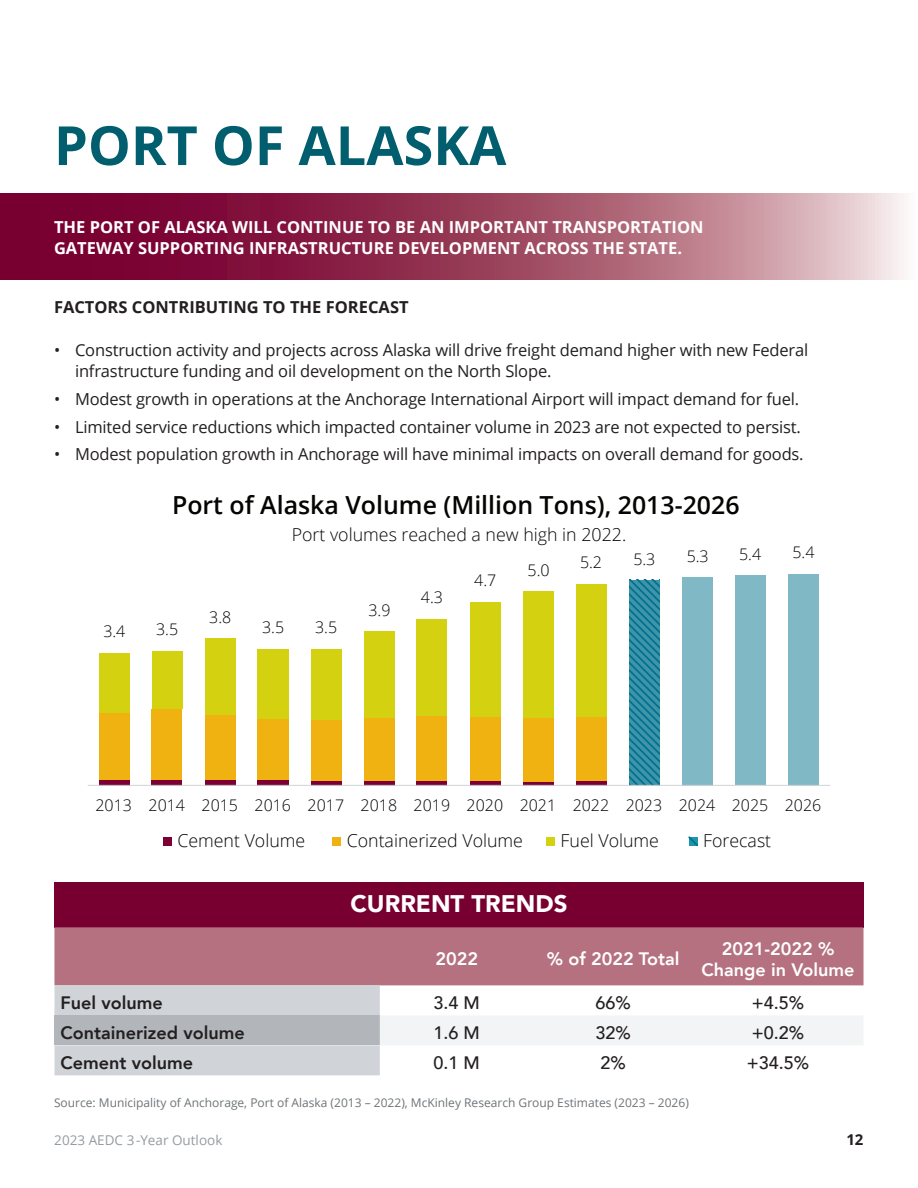
<style>
.page{position:relative;width:918px;height:1188px;background:#fff}
.page>*{position:absolute;margin:0;border:0;box-sizing:border-box;transform-origin:0 0}
.TOC_Tables___Figures_List{font:700 54px "Open Sans";color:#015e6f}
.t1{font:600 24.9px "Open Sans";color:#040503}
.t2{font:900 24px "Avenir";color:#fff}
.t3{font:800 18px "Avenir";color:#231f20}
.t4{font:800 18px/21.6px "Avenir";color:#fff;text-align:center}
.t5{font:500 18px "Avenir";color:#231f20}
.t6{font:300 17.85px "Open Sans";color:#040503}
.t7{font:16.5px/21px "Open Sans";letter-spacing:-.01em;color:#231f20}
.t8{font:700 16.5px/21px "Open Sans";color:#fff}
.t9{font:700 16.5px "Open Sans";color:#231f20}
.t10{font:300 16.05px "Open Sans";color:#040503}
.t11{font:700 15px "Open Sans";color:#231f20}
.t12{font:13.5px "Open Sans";color:#959ca1}
.t13{font:12px "Open Sans";color:#6e7478}
</style>
<div class="page">
<svg style="left:0;top:193px;width:904px;height:87px;background:#9f4a66"></svg>
<svg style="left:576px;top:781px;width:30px;height:4px"></svg>
<hr style="left:523px;top:782px;width:31px;height:3px;background:#7c0033">
<svg style="left:470px;top:781px;width:30px;height:4px"></svg>
<svg style="left:417px;top:781px;width:30px;height:4px"></svg>
<svg style="left:364px;top:781px;width:31px;height:4px"></svg>
<svg style="left:311px;top:781px;width:30px;height:4px"></svg>
<div style="left:258px;top:780px;width:31px;height:5px;background:#7c0033"></div>
<div style="left:205px;top:780px;width:30px;height:5px;background:#7c0033"></div>
<div style="left:152px;top:779px;width:30px;height:6px;background:#7c0033"></div>
<div style="left:99px;top:780px;width:31px;height:5px;background:#7c0033"></div>
<div style="left:576px;top:717px;width:30px;height:64px;background:#efb211"></div>
<div style="left:523px;top:718px;width:31px;height:64px;background:#efb211"></div>
<div style="left:470px;top:717px;width:30px;height:64px;background:#efb211"></div>
<div style="left:417px;top:716px;width:30px;height:65px;background:#efb211"></div>
<div style="left:364px;top:718px;width:31px;height:63px;background:#efb211"></div>
<div style="left:311px;top:720px;width:30px;height:61px;background:#efb211"></div>
<div style="left:258px;top:719px;width:31px;height:61px;background:#efb211"></div>
<div style="left:205px;top:715px;width:30px;height:65px;background:#efb211"></div>
<div style="left:152px;top:709px;width:30px;height:70px;background:#efb211"></div>
<div style="left:99px;top:712px;width:31px;height:68px;background:#efb211"></div>
<div style="left:576px;top:584px;width:30px;height:133px;background:#d4d110"></div>
<div style="left:523px;top:592px;width:31px;height:126px;background:#d4d110"></div>
<div style="left:470px;top:602px;width:30px;height:115px;background:#d4d110"></div>
<div style="left:417px;top:619px;width:30px;height:97px;background:#d4d110"></div>
<div style="left:364px;top:632px;width:31px;height:86px;background:#d4d110"></div>
<div style="left:311px;top:649px;width:30px;height:71px;background:#d4d110"></div>
<div style="left:258px;top:649px;width:31px;height:70px;background:#d4d110"></div>
<div style="left:205px;top:639px;width:30px;height:76px;background:#d4d110"></div>
<div style="left:152px;top:651px;width:30px;height:58px;background:#d4d110"></div>
<div style="left:99px;top:653px;width:31px;height:59px;background:#d4d110"></div>
<svg style="left:629px;top:580px;width:30px;height:205px;background:#2a88a0"></svg>
<div style="left:788px;top:574px;width:31px;height:211px;background:#80b8c6"></div>
<div style="left:735px;top:576px;width:30px;height:209px;background:#80b8c6"></div>
<div style="left:683px;top:577px;width:30px;height:208px;background:#80b8c6"></div>
<hr style="left:88px;top:785px;width:742px;height:1px;background:#d0d4d8">
<div style="left:163px;top:837px;width:8px;height:9px;background:#7c0033"></div>
<div style="left:332px;top:837px;width:9px;height:9px;background:#efb211"></div>
<div style="left:547px;top:837px;width:8px;height:9px;background:#d4d110"></div>
<svg style="left:689px;top:837px;width:9px;height:9px"></svg>
<div style="left:54px;top:882px;width:810px;height:45px;background:#780031"></div>
<div style="left:54px;top:927px;width:810px;height:58px;background:#b57180"></div>
<svg style="left:54px;top:985px;width:810px;height:90px"></svg>
<p class="TOC_Tables___Figures_List" style="left:54px;top:107px;width:454px">PORT OF ALASKA</p>
<p class="t8" style="left:54px;top:216px;width:651px">THE PORT OF ALASKA WILL CONTINUE TO BE AN IMPORTANT TRANSPORTATION<br>GATEWAY SUPPORTING INFRASTRUCTURE DEVELOPMENT ACROSS THE STATE.</p>
<p class="t9" style="left:54px;top:296px;width:356px">FACTORS CONTRIBUTING TO THE FORECAST</p>
<p class="t7" style="left:75px;top:339px;width:735px;text-indent:-21px">• Construction activity and projects across Alaska will drive freight demand higher with new Federal infrastructure funding and oil development on the North Slope.</p>
<p class="t7" style="left:54px;top:388px;width:744px">• Modest growth in operations at the Anchorage International Airport will impact demand for fuel.</p>
<p class="t7" style="left:54px;top:416px;width:746px">• Limited service reductions which impacted container volume in 2023 are not expected to persist.</p>
<p class="t7" style="left:54px;top:443px;width:749px">• Modest population growth in Anchorage will have minimal impacts on overall demand for goods.</p>
<p class="t1" style="left:172px;top:488px;width:569px">Port of Alaska Volume (Million Tons), 2013-2026</p>
<p class="t6" style="left:292px;top:522px;width:336px">Port volumes reached a new high in 2022.</p>
<p class="t10" style="left:580px;top:552px;width:24px">5.2</p>
<p class="t10" style="left:633px;top:548px;width:24px">5.3</p>
<p class="t10" style="left:687px;top:545px;width:24px">5.3</p>
<p class="t10" style="left:739px;top:543px;width:24px">5.4</p>
<p class="t10" style="left:792px;top:541px;width:24px">5.4</p>
<p class="t10" style="left:528px;top:559px;width:24px">5.0</p>
<p class="t10" style="left:474px;top:569px;width:24px">4.7</p>
<p class="t10" style="left:103px;top:620px;width:24px">3.4</p>
<p class="t10" style="left:156px;top:618px;width:24px">3.5</p>
<p class="t10" style="left:209px;top:606px;width:24px">3.8</p>
<p class="t10" style="left:262px;top:617px;width:24px">3.5</p>
<p class="t10" style="left:315px;top:617px;width:24px">3.5</p>
<p class="t10" style="left:368px;top:599px;width:24px">3.9</p>
<p class="t10" style="left:421px;top:586px;width:24px">4.3</p>
<p class="t10" style="left:96px;top:794px;width:727px">2013 2014 2015 2016 2017 2018 2019 2020 2021 2022 2023 2024 2025 2026</p>
<p class="t6" style="left:177px;top:828px;width:129px">Cement Volume</p>
<p class="t6" style="left:347px;top:828px;width:178px">Containerized Volume</p>
<p class="t6" style="left:561px;top:828px;width:100px">Fuel Volume</p>
<p class="t6" style="left:703px;top:828px;width:70px">Forecast</p>
<p class="t2" style="left:351px;top:883px;width:218px">CURRENT TRENDS</p>
<p class="t4" style="left:435px;top:948px;width:44px">2022</p>
<p class="t4" style="left:547px;top:948px;width:134px">% of 2022 Total</p>
<p class="t4" style="left:702px;top:938px;width:154px">2021-2022 %<br>Change in Volume</p>
<p class="t3" style="left:60px;top:989px;width:104px">Fuel volume</p>
<p class="t5" style="left:434px;top:988px;width:48px">3.4 M</p>
<p class="t5" style="left:596px;top:988px;width:37px">66%</p>
<p class="t5" style="left:752px;top:988px;width:54px">+4.5%</p>
<p class="t3" style="left:60px;top:1019px;width:186px">Containerized volume</p>
<p class="t5" style="left:434px;top:1018px;width:48px">1.6 M</p>
<p class="t5" style="left:596px;top:1018px;width:37px">32%</p>
<p class="t5" style="left:752px;top:1018px;width:54px">+0.2%</p>
<p class="t3" style="left:60px;top:1049px;width:134px">Cement volume</p>
<p class="t5" style="left:434px;top:1048px;width:48px">0.1 M</p>
<p class="t5" style="left:601px;top:1048px;width:27px">2%</p>
<p class="t5" style="left:747px;top:1048px;width:64px">+34.5%</p>
<p class="t13" style="left:54px;top:1094px;width:636px">Source: Municipality of Anchorage, Port of Alaska (2013 – 2022), McKinley Research Group Estimates (2023 – 2026)</p>
<p class="t12" style="left:54px;top:1131px;width:170px">2023 AEDC 3-Year Outlook</p>
<p class="t11" style="left:846px;top:1129px;width:19px">12</p>
</div>
